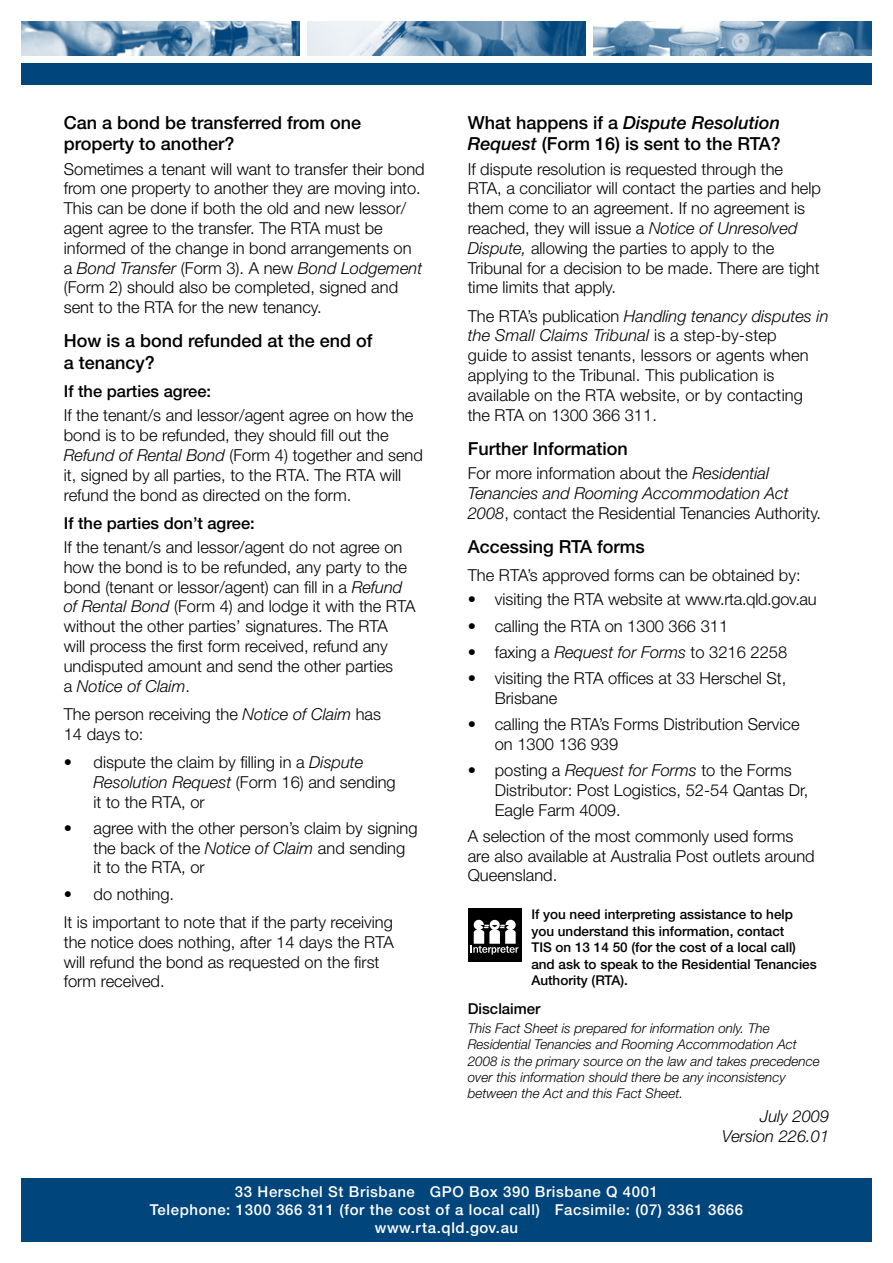
<style>
.page{position:relative;width:893px;height:1263px;background:#fff}
.page>*{position:absolute;margin:0;border:0;box-sizing:border-box;transform-origin:0 0}
.t1{font:500 18px/21.6px "Helvetica Neue";color:#000}
.t2{font:300 16.5px/19.8px "Helvetica Neue";color:#000}
.t3{font:500 16.5px "Helvetica Neue";color:#000}
.t4{font:italic 300 16.5px/19.8px "Helvetica Neue";color:#000;text-align:right}
.t5{font:500 15px/18px "Helvetica Neue";letter-spacing:.04em;color:#fff;text-align:center}
.t6{font:500 15px "Helvetica Neue";color:#000}
.t7{font:italic 300 13.5px/16.2px "Helvetica Neue";color:#000}
.t8{font:500 13.5px/16.5px "Helvetica Neue";color:#000}
.s1{font-style:italic}
</style>
<div class="page">
<div style="left:21px;top:64px;width:851px;height:21px;background:#00457c"></div>
<img style="left:21px;top:21px;width:278px;height:34px">
<img style="left:594px;top:21px;width:278px;height:34px">
<img style="left:308px;top:21px;width:277px;height:34px">
<div style="left:21px;top:1178px;width:851px;height:64px;background:#00457c"></div>
<div style="left:468px;top:908px;width:54px;height:54px;background:#000"></div>
<svg style="left:471px;top:920px;width:47px;height:34px"></svg>
<p class="t1" style="left:64px;top:111px;width:299px">Can a bond be transferred from one property to another?</p>
<p class="t2" style="left:64px;top:158px;width:362px">Sometimes a tenant will want to transfer their bond from one property to another they are moving into.<br>This can be done if both the old and new lessor/ agent agree to the transfer. The RTA must be informed of the change in bond arrangements on<br>a <span class="s1">Bond Transfer</span> (Form 3). A new <span class="s1">Bond Lodgement </span>(Form 2) should also be completed, signed and sent to the RTA for the new tenancy.</p>
<p class="t1" style="left:64px;top:330px;width:310px">How is a bond refunded at the end of a tenancy?</p>
<p class="t3" style="left:64px;top:382px;width:149px">If the parties agree:</p>
<p class="t2" style="left:64px;top:405px;width:361px">If the tenant/s and lessor/agent agree on how the bond is to be refunded, they should fill out the <span class="s1">Refund of Rental Bond</span> (Form 4) together and send it, signed by all parties, to the RTA. The RTA will refund the bond as directed on the form.</p>
<p class="t3" style="left:64px;top:513px;width:193px">If the parties don’t agree:</p>
<p class="t2" style="left:64px;top:537px;width:353px">If the tenant/s and lessor/agent do not agree on how the bond is to be refunded, any party to the bond (tenant or lessor/agent) can fill in a <span class="s1">Refund of Rental Bond</span> (Form 4) and lodge it with the RTA without the other parties’ signatures. The RTA<br>will process the first form received, refund any undisputed amount and send the other parties<br>a <span class="s1">Notice of Claim</span>.</p>
<p class="t2" style="left:64px;top:704px;width:319px">The person receiving the <span class="s1">Notice of Claim</span> has<br>14 days to:</p>
<p class="t2" style="left:94px;top:752px;width:304px;text-indent:-30px">• dispute the claim by filling in a <span class="s1">Dispute<br>Resolution Request</span> (Form 16) and sending it to the RTA, or</p>
<p class="t2" style="left:94px;top:818px;width:325px;text-indent:-30px">• agree with the other person’s claim by signing the back of the <span class="s1">Notice of Claim</span> and sending<br>it to the RTA, or</p>
<p class="t2" style="left:64px;top:879px;width:331px;line-height:28.3px">• do nothing.<br>It is important to note that if the party receiving</p>
<p class="t2" style="left:64px;top:932px;width:331px">the notice does nothing, after 14 days the RTA will refund the bond as requested on the first form received.</p>
<p class="t1" style="left:468px;top:112px;width:315px">What happens if a <span class="s1">Dispute Resolution<br>Request</span> (Form 16) is sent to the RTA?</p>
<p class="t2" style="left:468px;top:158px;width:355px">If dispute resolution is requested through the RTA, a conciliator will contact the parties and help them come to an agreement. If no agreement is reached, they will issue a <span class="s1">Notice of Unresolved Dispute,</span> allowing the parties to apply to the Tribunal for a decision to be made. There are tight time limits that apply.</p>
<p class="t2" style="left:468px;top:306px;width:362px">The RTA’s publication <span class="s1">Handling tenancy disputes in the Small Claims Tribunal</span> is a step-by-step<br>guide to assist tenants, lessors or agents when applying to the Tribunal. This publication is available on the RTA website, or by contacting the RTA on 1300 366 311.</p>
<p class="t1" style="left:468px;top:438px;width:162px">Further Information</p>
<p class="t2" style="left:468px;top:463px;width:355px">For more information about the <span class="s1">Residential<br>Tenancies and Rooming Accommodation Act<br>2008</span>, contact the Residential Tenancies Authority.</p>
<p class="t1" style="left:468px;top:536px;width:179px">Accessing RTA forms</p>
<p class="t2" style="left:468px;top:565px;width:334px">The RTA’s approved forms can be obtained by:</p>
<p class="t2" style="left:468px;top:589px;width:350px">• visiting the RTA website at www.rta.qld.gov.au</p>
<p class="t2" style="left:468px;top:615px;width:262px">• calling the RTA on 1300 366 311</p>
<p class="t2" style="left:468px;top:642px;width:321px">• faxing a <span class="s1">Request for Forms</span> to 3216 2258</p>
<p class="t2" style="left:495px;top:668px;width:293px;text-indent:-27px">• visiting the RTA offices at 33 Herschel St,<br>Brisbane</p>
<p class="t2" style="left:495px;top:714px;width:307px;text-indent:-27px">• calling the RTA’s Forms Distribution Service on 1300 136 939</p>
<p class="t2" style="left:495px;top:760px;width:315px;text-indent:-27px">• posting a <span class="s1">Request for Forms</span> to the Forms<br>Distributor: Post Logistics, 52-54 Qantas Dr,<br>Eagle Farm 4009.</p>
<p class="t2" style="left:468px;top:826px;width:348px">A selection of the most commonly used forms are also available at Australia Post outlets around<br>Queensland.</p>
<p class="t8" style="left:531px;top:906px;width:287px">If you need interpreting assistance to help you understand this information, contact<br>TIS on 13 14 50 (for the cost of a local call) and ask to speak to the Residential Tenancies Authority (RTA).</p>
<p class="t6" style="left:468px;top:999px;width:74px">Disclaimer</p>
<p class="t7" style="left:468px;top:1020px;width:354px">This Fact Sheet is prepared for information only. The Residential Tenancies and Rooming Accommodation Act 2008 is the primary source on the law and takes precedence over this information should there be any inconsistency between the Act and this Fact Sheet.</p>
<p class="t4" style="left:722px;top:1106px;width:109px">July 2009<br>Version 226.01</p>
<p class="t5" style="left:150px;top:1183px;width:595px">33 Herschel St Brisbane GPO Box 390 Brisbane Q 4001<br>Telephone: 1300 366 311 (for the cost of a local call) Facsimile: (07) 3361 3666 www.rta.qld.gov.au</p>
</div>
